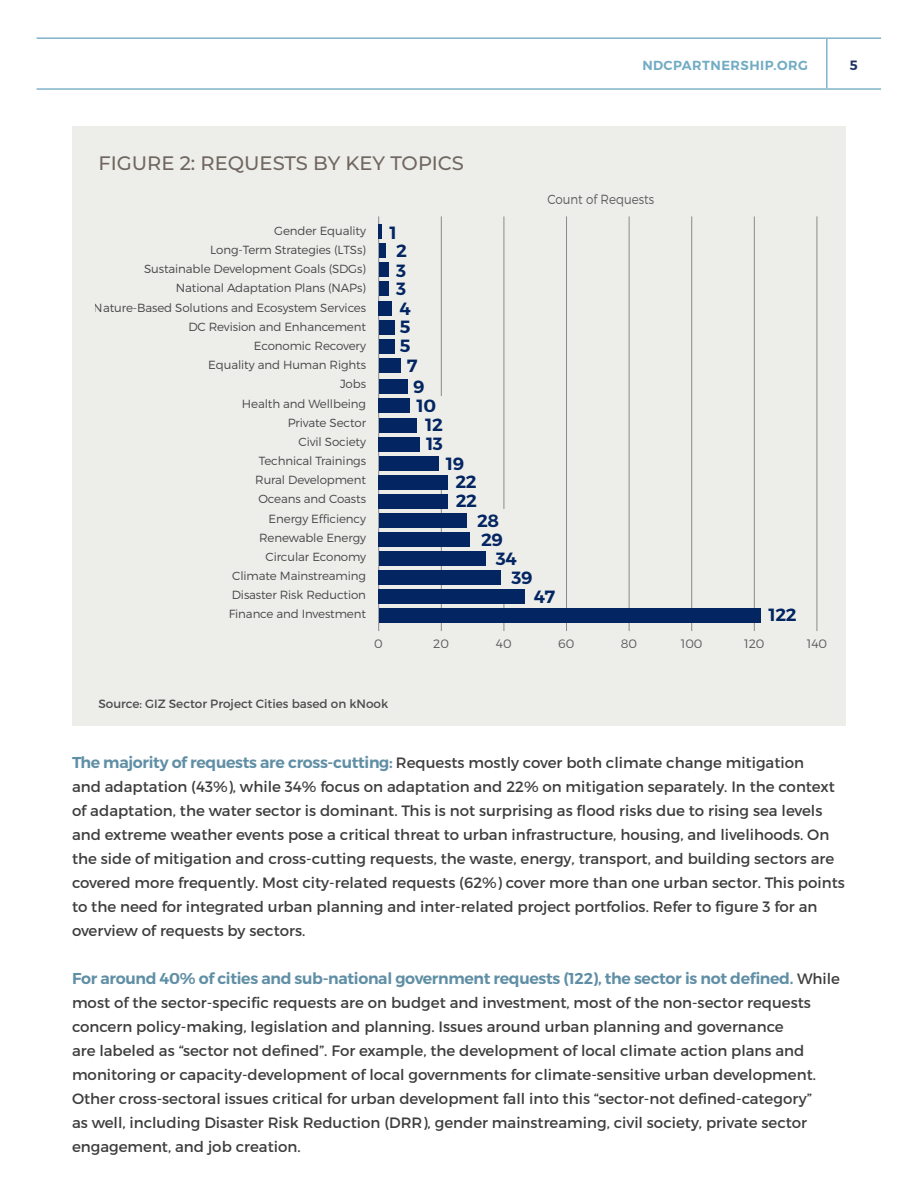
<style>
.page{position:relative;width:918px;height:1188px;background:#fff}
.page>*{position:absolute;margin:0;border:0;box-sizing:border-box;transform-origin:0 0}
.Section_head{font:500 19.5px "Montserrat";color:#716760}
.t1{font:600 17.7px/18.3px "Montserrat";letter-spacing:-.025em;color:#04286b}
.t2{font:600 15.75px "Montserrat";letter-spacing:-.02em;color:#608fa5}
.t3{font:15px/24px "Montserrat";color:#3e3e3f}
.t4{font:600 13.5px "Montserrat";color:#203264}
.t5{font:600 13.2px "Montserrat";letter-spacing:.035em;color:#72abc4}
.t6{font:300 13.2px "Montserrat";color:#636366;scale:.9 1}
.t7{font:300 12.15px "Montserrat";color:#636366}
.t8{font:12px "Montserrat";color:#4b4c4d}
.t9{font:300 11.85px/19.2px "Montserrat";letter-spacing:-.01em;color:#4b4c4d;text-align:right}
.s1{font-weight:600;font-size:15.75px;color:#608fa5}
.s2{font-weight:400;font-size:15px;color:#3e3e3f}
</style>
<div class="page">
<hr style="left:37px;top:38px;width:790px;height:1px;background:#72abc4">
<hr style="left:37px;top:88px;width:790px;height:2px;background:#72abc4">
<hr style="left:826px;top:39px;width:1px;height:49px;background:#72abc4">
<hr style="left:827px;top:38px;width:54px;height:1px;background:#72abc4">
<hr style="left:827px;top:88px;width:54px;height:2px;background:#72abc4">
<div style="left:72px;top:126px;width:774px;height:599px;background:#edeeea"></div>
<hr style="left:817px;top:216px;width:1px;height:415px;background:#939598">
<hr style="left:691px;top:216px;width:1px;height:415px;background:#939598">
<hr style="left:566px;top:216px;width:1px;height:415px;background:#939598">
<hr style="left:504px;top:216px;width:1px;height:415px;background:#939598">
<hr style="left:441px;top:216px;width:1px;height:415px;background:#939598">
<hr style="left:378px;top:216px;width:1px;height:415px;background:#939598">
<hr style="left:629px;top:216px;width:1px;height:415px;background:#939598">
<hr style="left:754px;top:216px;width:1px;height:415px;background:#939598">
<hr style="left:379px;top:225px;width:3px;height:14px;background:#04286b">
<div style="left:379px;top:244px;width:6px;height:14px;background:#032562"></div>
<div style="left:379px;top:263px;width:9px;height:14px;background:#032562"></div>
<div style="left:379px;top:282px;width:9px;height:14px;background:#032562"></div>
<div style="left:379px;top:301px;width:13px;height:14px;background:#032562"></div>
<div style="left:379px;top:320px;width:15px;height:14px;background:#032562"></div>
<div style="left:379px;top:339px;width:15px;height:14px;background:#032562"></div>
<div style="left:379px;top:358px;width:22px;height:14px;background:#032562"></div>
<div style="left:379px;top:399px;width:31px;height:14px;background:#032562"></div>
<div style="left:379px;top:418px;width:38px;height:14px;background:#032562"></div>
<div style="left:379px;top:437px;width:41px;height:14px;background:#032562"></div>
<div style="left:379px;top:513px;width:88px;height:15px;background:#032562"></div>
<div style="left:379px;top:532px;width:91px;height:15px;background:#032562"></div>
<div style="left:379px;top:551px;width:107px;height:15px;background:#032562"></div>
<div style="left:379px;top:608px;width:382px;height:15px;background:#032562"></div>
<div style="left:487px;top:510px;width:30px;height:83px;background:#edeeea"></div>
<div style="left:428px;top:396px;width:19px;height:82px;background:#edeeea"></div>
<div style="left:379px;top:380px;width:28px;height:14px;background:#032562"></div>
<div style="left:379px;top:456px;width:60px;height:14px;background:#032562"></div>
<div style="left:379px;top:475px;width:69px;height:14px;background:#032562"></div>
<div style="left:379px;top:494px;width:69px;height:15px;background:#032562"></div>
<div style="left:379px;top:570px;width:122px;height:15px;background:#032562"></div>
<div style="left:379px;top:589px;width:146px;height:15px;background:#032562"></div>
<p class="Section_head" style="left:98px;top:150px;width:367px">FIGURE 2: REQUESTS BY KEY TOPICS</p>
<p class="t5" style="left:642px;top:57px;width:167px">NDCPARTNERSHIP.ORG</p>
<p class="t4" style="left:850px;top:57px;width:9px">5</p>
<p class="t6" style="left:547px;top:191px;width:120px">Count of Requests</p>
<p class="t9" style="left:94px;top:221px;width:274px">Gender Equality<br>Long-Term Strategies (LTSs)<br>Sustainable Development Goals (SDGs)<br>National Adaptation Plans (NAPs)<br>Nature-Based Solutions and Ecosystem Services<br>DC Revision and Enhancement<br>Economic Recovery<br>Equality and Human Rights<br>Jobs<br>Health and Wellbeing<br>Private Sector<br>Civil Society<br>Technical Trainings<br>Rural Development<br>Oceans and Coasts<br>Energy Efficiency<br>Renewable Energy<br>Circular Economy<br>Climate Mainstreaming<br>Disaster Risk Reduction<br>Finance and Investment</p>
<p class="t1" style="left:390px;top:224px;width:19px;text-align:center">1<br>2</p>
<p class="t1" style="left:396px;top:280px;width:12px">3</p>
<p class="t1" style="left:396px;top:251px;width:16px;line-height:38.5px">3<br>4</p>
<p class="t1" style="left:400px;top:318px;width:12px">5<br>5</p>
<p class="t1" style="left:407px;top:355px;width:20px;line-height:21.3px;text-align:center">7<br>9</p>
<p class="t1" style="left:417px;top:397px;width:21px">10</p>
<p class="t1" style="left:425px;top:416px;width:19px">12</p>
<p class="t1" style="left:426px;top:435px;width:18px">13</p>
<p class="t1" style="left:446px;top:455px;width:20px">19</p>
<p class="t1" style="left:455px;top:473px;width:23px">22</p>
<p class="t1" style="left:456px;top:492px;width:23px">22</p>
<p class="t1" style="left:477px;top:511px;width:24px">28</p>
<p class="t1" style="left:481px;top:531px;width:23px">29</p>
<p class="t1" style="left:496px;top:550px;width:22px">34</p>
<p class="t1" style="left:512px;top:569px;width:23px">39</p>
<p class="t1" style="left:534px;top:587px;width:23px">47</p>
<p class="t1" style="left:769px;top:606px;width:30px">122</p>
<p class="t7" style="left:374px;top:636px;width:10px">0</p>
<p class="t7" style="left:433px;top:636px;width:17px">20</p>
<p class="t7" style="left:496px;top:636px;width:17px">40</p>
<p class="t7" style="left:558px;top:636px;width:18px">60</p>
<p class="t7" style="left:621px;top:636px;width:18px">80</p>
<p class="t7" style="left:681px;top:636px;width:23px">100</p>
<p class="t7" style="left:744px;top:636px;width:22px">120</p>
<p class="t7" style="left:807px;top:636px;width:22px">140</p>
<p class="t8" style="left:98px;top:697px;width:291px">Source: GIZ Sector Project Cities based on kNook</p>
<p class="t3" style="left:72px;top:750px;width:774px"><span class="s1">The majority of requests are cross-cutting:</span> Requests mostly cover both climate change mitigation<br>and adaptation (43%), while 34% focus on adaptation and 22% on mitigation separately. In the context of adaptation, the water sector is dominant. This is not surprising as flood risks due to rising sea levels and extreme weather events pose a critical threat to urban infrastructure, housing, and livelihoods. On the side of mitigation and cross-cutting requests, the waste, energy, transport, and building sectors are covered more frequently. Most city-related requests (62%) cover more than one urban sector. This points to the need for integrated urban planning and inter-related project portfolios. Refer to figure 3 for an overview of requests by sectors.</p>
<p class="t2" style="left:72px;top:968px;width:770px">For around 40% of cities and sub-national government requests (122), the sector is not defined. <span class="s2">While</span></p>
<p class="t3" style="left:72px;top:990px;width:746px">most of the sector-specific requests are on budget and investment, most of the non-sector requests concern policy-making, legislation and planning. Issues around urban planning and governance<br>are labeled as “sector not defined”. For example, the development of local climate action plans and monitoring or capacity-development of local governments for climate-sensitive urban development.<br>Other cross-sectoral issues critical for urban development fall into this “sector-not defined-category” as well, including Disaster Risk Reduction (DRR), gender mainstreaming, civil society, private sector engagement, and job creation.</p>
</div>
